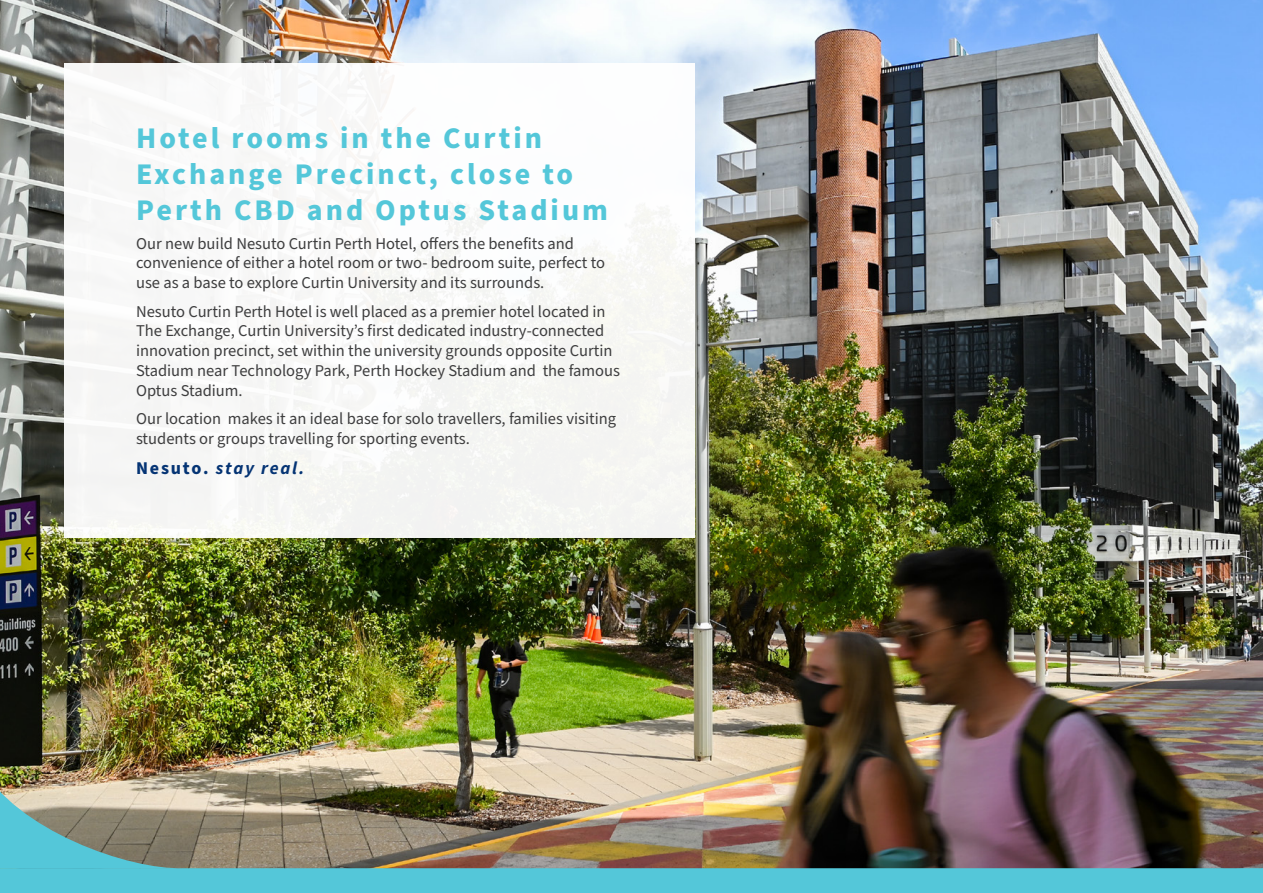
<style>
.page{position:relative;width:1263px;height:893px;background:#fff}
.page>*{position:absolute;margin:0;border:0;box-sizing:border-box;transform-origin:0 0}
.Page_1_title{font:700 30px/36px "Source Sans Pro";letter-spacing:.1em;color:#54c7d9}
.t1{font:italic 700 18px "Source Sans Pro";letter-spacing:.1em;color:#053474}
.Body{font:16.5px/19.8px "Source Sans Pro";color:#3e3e3f}
.s1{font-style:normal}
</style>
<div class="page">
<img style="left:0;top:0;width:1263px;height:765px">
<div style="left:64px;top:64px;width:630px;height:474px;background:#f8f8f7"></div>
<img style="left:0;top:765px;width:1263px;height:128px">
<p class="Page_1_title" style="left:136px;top:121px;width:473px">Hotel rooms in the Curtin<br>Exchange Precinct, close to<br>Perth CBD and Optus Stadium</p>
<p class="Body" style="left:136px;top:234px;width:470px">Our new build Nesuto Curtin Perth Hotel, offers the benefits and convenience of either a hotel room or two- bedroom suite, perfect to use as a base to explore Curtin University and its surrounds.</p>
<p class="Body" style="left:136px;top:302px;width:485px">Nesuto Curtin Perth Hotel is well placed as a premier hotel located in The Exchange, Curtin University’s first dedicated industry-connected innovation precinct, set within the university grounds opposite Curtin Stadium near Technology Park, Perth Hockey Stadium and the famous Optus Stadium.</p>
<p class="Body" style="left:136px;top:409px;width:482px">Our location makes it an ideal base for solo travellers, families visiting students or groups travelling for sporting events.</p>
<p class="t1" style="left:136px;top:456px;width:170px"><span class="s1">Nesuto.</span> stay real.</p>
</div>
